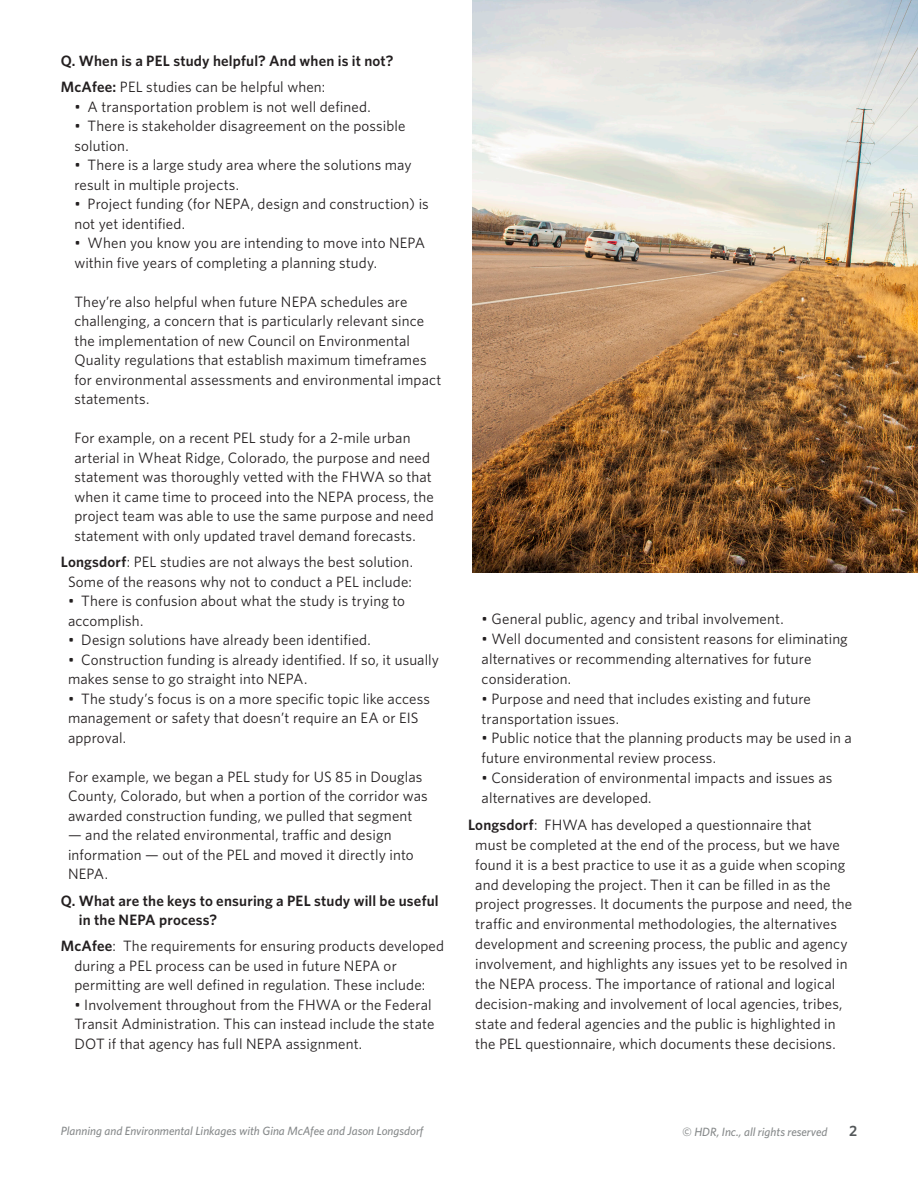
<style>
.page{position:relative;width:918px;height:1188px;background:#fff}
.page>*{position:absolute;margin:0;border:0;box-sizing:border-box;transform-origin:0 0}
.t1{font:15px/19.5px "Whitney";letter-spacing:.01em;color:#231f20}
.t2{font:600 15px/26.2px "Whitney";letter-spacing:.01em;color:#231f20}
.t3{font:600 15px "Whitney";color:#54585a}
.t4{font:italic 500 12px "Whitney";color:#878a8b}
.s1{font-weight:400}
.s2{font-weight:600}
</style>
<div class="page">
<img style="left:472px;top:0;width:446px;height:573px">
<p class="t2" style="left:61px;top:47px;width:334px">Q. When is a PEL study helpful? And when is it not?<br>McAfee: <span class="s1">PEL studies can be helpful when:</span></p>
<p class="t1" style="left:74px;top:96px;width:298px">• A transportation problem is not well defined.</p>
<p class="t1" style="left:74px;top:116px;width:333px">• There is stakeholder disagreement on the possible solution.</p>
<p class="t1" style="left:74px;top:155px;width:339px">• There is a large study area where the solutions may result in multiple projects.</p>
<p class="t1" style="left:74px;top:194px;width:356px">• Project funding (for NEPA, design and construction) is not yet identified.</p>
<p class="t1" style="left:74px;top:233px;width:352px">• When you know you are intending to move into NEPA within five years of completing a planning study.</p>
<p class="t1" style="left:74px;top:292px;width:369px">They’re also helpful when future NEPA schedules are challenging, a concern that is particularly relevant since the implementation of new Council on Environmental Quality regulations that establish maximum timeframes for environmental assessments and environmental impact statements.</p>
<p class="t1" style="left:74px;top:428px;width:361px">For example, on a recent PEL study for a 2-mile urban arterial in Wheat Ridge, Colorado, the purpose and need statement was thoroughly vetted with the FHWA so that when it came time to proceed into the NEPA process, the project team was able to use the same purpose and need statement with only updated travel demand forecasts.</p>
<p class="t1" style="left:61px;top:552px;width:354px;text-align:center"><span class="s2">Longsdorf</span>: PEL studies are not always the best solution.<br>Some of the reasons why not to conduct a PEL include:</p>
<p class="t1" style="left:68px;top:591px;width:339px">• There is confusion about what the study is trying to accomplish.</p>
<p class="t1" style="left:68px;top:630px;width:304px">• Design solutions have already been identified.</p>
<p class="t1" style="left:68px;top:649px;width:373px">• Construction funding is already identified. If so, it usually makes sense to go straight into NEPA.</p>
<p class="t1" style="left:68px;top:688px;width:363px">• The study’s focus is on a more specific topic like access management or safety that doesn’t require an EA or EIS approval.</p>
<p class="t1" style="left:68px;top:766px;width:361px">For example, we began a PEL study for US 85 in Douglas<br>County, Colorado, but when a portion of the corridor was awarded construction funding, we pulled that segment</p>
<p class="t1" style="left:68px;top:825px;width:347px">— and the related environmental, traffic and design information — out of the PEL and moved it directly into<br>NEPA.</p>
<p class="t2" style="left:79px;top:890px;width:361px;line-height:19.5px;text-indent:-18px">Q. What are the keys to ensuring a PEL study will be useful in the NEPA process?</p>
<p class="t1" style="left:74px;top:936px;width:371px;text-indent:-14px"><span class="s2">McAfee</span>: The requirements for ensuring products developed during a PEL process can be used in future NEPA or permitting are well defined in regulation. These include:</p>
<p class="t1" style="left:74px;top:995px;width:361px">• Involvement throughout from the FHWA or the Federal<br>Transit Administration. This can instead include the state<br>DOT if that agency has full NEPA assignment.</p>
<p class="t1" style="left:482px;top:609px;width:303px">• General public, agency and tribal involvement.</p>
<p class="t1" style="left:482px;top:628px;width:368px;line-height:20px">• Well documented and consistent reasons for eliminating alternatives or recommending alternatives for future consideration.</p>
<p class="t1" style="left:482px;top:688px;width:331px;line-height:20px">• Purpose and need that includes existing and future transportation issues.</p>
<p class="t1" style="left:482px;top:728px;width:372px;line-height:20px">• Public notice that the planning products may be used in a future environmental review process.</p>
<p class="t1" style="left:482px;top:768px;width:352px;line-height:20px">• Consideration of environmental impacts and issues as alternatives are developed.</p>
<p class="t1" style="left:475px;top:814px;width:378px;line-height:20px;text-indent:-7px"><span class="s2">Longsdorf</span>: FHWA has developed a questionnaire that<br>must be completed at the end of the process, but we have found it is a best practice to use it as a guide when scoping and developing the project. Then it can be filled in as the project progresses. It documents the purpose and need, the traffic and environmental methodologies, the alternatives development and screening process, the public and agency involvement, and highlights any issues yet to be resolved in the NEPA process. The importance of rational and logical decision-making and involvement of local agencies, tribes, state and federal agencies and the public is highlighted in the PEL questionnaire, which documents these decisions.</p>
<p class="t4" style="left:61px;top:1123px;width:364px">Planning and Environmental Linkages with Gina McAfee and Jason Longsdorf</p>
<p class="t3" style="left:849px;top:1121px;width:10px">2</p>
<p class="t4" style="left:682px;top:1124px;width:147px">© HDR, Inc., all rights reserved</p>
</div>
